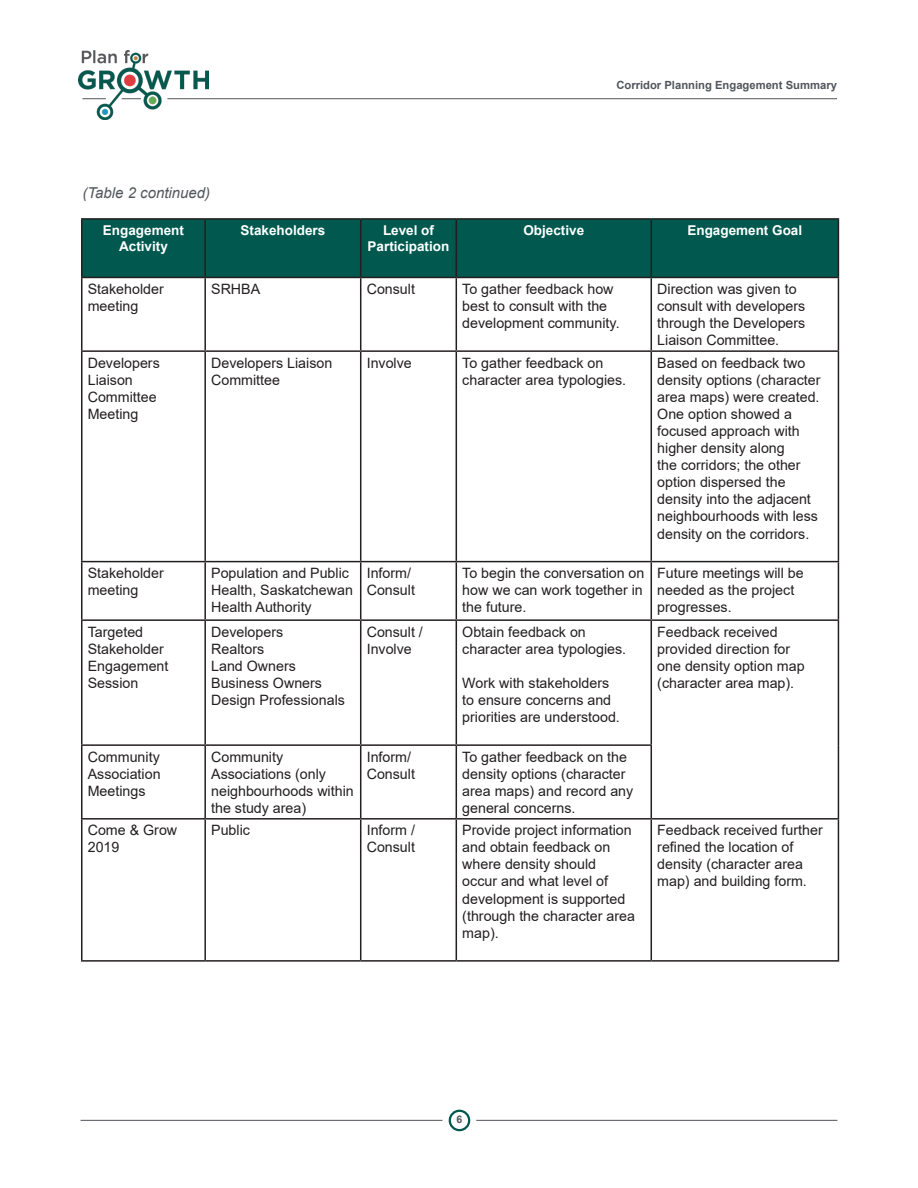
<style>
.page{position:relative;width:918px;height:1188px;background:#fff}
.page>*{position:absolute;margin:0;border:0;box-sizing:border-box;transform-origin:0 0}
.t1{font:italic 15px "Arial";color:#52555b}
.t2{font:14.25px/17.1px "Arial";color:#231f20}
.t3{font:700 13.5px/16.2px "Arial";color:#fff;text-align:center}
.t4{font:700 11.25px "Arial";color:#52555b}
.t5{font:700 10.5px "Arial";color:#52555b}
</style>
<div class="page">
<img style="left:79px;top:50px;width:130px;height:70px">
<hr style="left:167px;top:98px;width:670px;height:1px;background:#52555b">
<svg style="left:122px;top:98px;width:19px;height:1px"></svg>
<svg style="left:82px;top:98px;width:24px;height:1px"></svg>
<div style="left:449px;top:1110px;width:21px;height:21px;border:2px solid #00584e;border-radius:50%"></div>
<hr style="left:81px;top:1120px;width:361px;height:1px;background:#52555b">
<hr style="left:476px;top:1120px;width:361px;height:1px;background:#52555b">
<div style="left:82px;top:220px;width:756px;height:57px;background:#00584e"></div>
<hr style="left:81px;top:218px;width:124px;height:2px;background:#231f20">
<hr style="left:81px;top:220px;width:1px;height:57px;background:#231f20">
<hr style="left:205px;top:218px;width:156px;height:2px;background:#231f20">
<hr style="left:204px;top:220px;width:2px;height:57px;background:#231f20">
<hr style="left:361px;top:218px;width:95px;height:2px;background:#231f20">
<hr style="left:360px;top:220px;width:1px;height:57px;background:#231f20">
<hr style="left:456px;top:218px;width:195px;height:2px;background:#231f20">
<hr style="left:456px;top:220px;width:1px;height:57px;background:#231f20">
<hr style="left:651px;top:218px;width:188px;height:2px;background:#231f20">
<hr style="left:651px;top:220px;width:1px;height:57px;background:#231f20">
<hr style="left:838px;top:220px;width:1px;height:57px;background:#231f20">
<hr style="left:81px;top:277px;width:124px;height:1px;background:#231f20">
<hr style="left:81px;top:278px;width:1px;height:72px;background:#231f20">
<hr style="left:205px;top:277px;width:156px;height:1px;background:#231f20">
<hr style="left:204px;top:278px;width:2px;height:72px;background:#231f20">
<hr style="left:361px;top:277px;width:95px;height:1px;background:#231f20">
<hr style="left:360px;top:278px;width:1px;height:72px;background:#231f20">
<hr style="left:456px;top:277px;width:195px;height:1px;background:#231f20">
<hr style="left:456px;top:278px;width:1px;height:72px;background:#231f20">
<hr style="left:651px;top:277px;width:188px;height:1px;background:#231f20">
<hr style="left:651px;top:278px;width:1px;height:72px;background:#231f20">
<hr style="left:838px;top:278px;width:1px;height:72px;background:#231f20">
<hr style="left:81px;top:350px;width:124px;height:2px;background:#231f20">
<hr style="left:81px;top:352px;width:1px;height:209px;background:#231f20">
<hr style="left:205px;top:350px;width:156px;height:2px;background:#231f20">
<hr style="left:204px;top:352px;width:2px;height:209px;background:#231f20">
<hr style="left:361px;top:350px;width:95px;height:2px;background:#231f20">
<hr style="left:360px;top:352px;width:1px;height:209px;background:#231f20">
<hr style="left:456px;top:350px;width:195px;height:2px;background:#231f20">
<hr style="left:456px;top:352px;width:1px;height:209px;background:#231f20">
<hr style="left:651px;top:350px;width:188px;height:2px;background:#231f20">
<hr style="left:651px;top:352px;width:1px;height:209px;background:#231f20">
<hr style="left:838px;top:352px;width:1px;height:209px;background:#231f20">
<hr style="left:81px;top:561px;width:124px;height:1px;background:#231f20">
<hr style="left:81px;top:562px;width:1px;height:57px;background:#231f20">
<hr style="left:205px;top:561px;width:156px;height:1px;background:#231f20">
<hr style="left:204px;top:562px;width:2px;height:57px;background:#231f20">
<hr style="left:361px;top:561px;width:95px;height:1px;background:#231f20">
<hr style="left:360px;top:562px;width:1px;height:57px;background:#231f20">
<hr style="left:456px;top:561px;width:195px;height:1px;background:#231f20">
<hr style="left:456px;top:562px;width:1px;height:57px;background:#231f20">
<hr style="left:651px;top:561px;width:188px;height:1px;background:#231f20">
<hr style="left:651px;top:562px;width:1px;height:57px;background:#231f20">
<hr style="left:838px;top:562px;width:1px;height:57px;background:#231f20">
<hr style="left:81px;top:619px;width:124px;height:2px;background:#231f20">
<hr style="left:81px;top:621px;width:1px;height:123px;background:#231f20">
<hr style="left:205px;top:619px;width:156px;height:2px;background:#231f20">
<hr style="left:204px;top:621px;width:2px;height:123px;background:#231f20">
<hr style="left:361px;top:619px;width:95px;height:2px;background:#231f20">
<hr style="left:360px;top:621px;width:1px;height:123px;background:#231f20">
<hr style="left:456px;top:619px;width:195px;height:2px;background:#231f20">
<hr style="left:456px;top:621px;width:1px;height:123px;background:#231f20">
<hr style="left:651px;top:619px;width:188px;height:2px;background:#231f20">
<hr style="left:651px;top:621px;width:1px;height:123px;background:#231f20">
<hr style="left:838px;top:621px;width:1px;height:124px;background:#231f20">
<hr style="left:81px;top:744px;width:124px;height:2px;background:#231f20">
<hr style="left:81px;top:746px;width:1px;height:72px;background:#231f20">
<hr style="left:205px;top:744px;width:156px;height:2px;background:#231f20">
<hr style="left:204px;top:746px;width:2px;height:72px;background:#231f20">
<hr style="left:361px;top:744px;width:95px;height:2px;background:#231f20">
<hr style="left:360px;top:746px;width:1px;height:72px;background:#231f20">
<hr style="left:456px;top:744px;width:196px;height:2px;background:#231f20">
<hr style="left:456px;top:746px;width:1px;height:72px;background:#231f20">
<hr style="left:651px;top:746px;width:1px;height:72px;background:#231f20">
<hr style="left:838px;top:745px;width:1px;height:73px;background:#231f20">
<hr style="left:81px;top:818px;width:124px;height:2px;background:#231f20">
<hr style="left:81px;top:820px;width:1px;height:140px;background:#231f20">
<hr style="left:205px;top:818px;width:156px;height:2px;background:#231f20">
<hr style="left:204px;top:820px;width:2px;height:140px;background:#231f20">
<hr style="left:361px;top:818px;width:95px;height:2px;background:#231f20">
<hr style="left:360px;top:820px;width:1px;height:140px;background:#231f20">
<hr style="left:456px;top:818px;width:195px;height:2px;background:#231f20">
<hr style="left:456px;top:820px;width:1px;height:140px;background:#231f20">
<hr style="left:651px;top:818px;width:188px;height:2px;background:#231f20">
<hr style="left:651px;top:820px;width:1px;height:140px;background:#231f20">
<hr style="left:838px;top:820px;width:1px;height:140px;background:#231f20">
<hr style="left:81px;top:960px;width:124px;height:2px;background:#231f20">
<hr style="left:205px;top:960px;width:156px;height:2px;background:#231f20">
<hr style="left:361px;top:960px;width:95px;height:2px;background:#231f20">
<hr style="left:456px;top:960px;width:195px;height:2px;background:#231f20">
<hr style="left:651px;top:960px;width:188px;height:2px;background:#231f20">
<p class="t1" style="left:82px;top:183px;width:129px">(Table 2 continued)</p>
<p class="t4" style="left:616px;top:77px;width:222px">Corridor Planning Engagement Summary</p>
<p class="t3" style="left:103px;top:222px;width:83px">Engagement<br>Activity</p>
<p class="t3" style="left:241px;top:222px;width:86px">Stakeholders</p>
<p class="t3" style="left:368px;top:222px;width:83px">Level of<br>Participation</p>
<p class="t3" style="left:523px;top:222px;width:62px">Objective</p>
<p class="t3" style="left:687px;top:222px;width:116px">Engagement Goal</p>
<p class="t2" style="left:88px;top:280px;width:78px">Stakeholder meeting</p>
<p class="t2" style="left:211px;top:280px;width:51px">SRHBA</p>
<p class="t2" style="left:367px;top:280px;width:50px">Consult</p>
<p class="t2" style="left:462px;top:280px;width:159px">To gather feedback how best to consult with the development community.</p>
<p class="t2" style="left:657px;top:280px;width:150px">Direction was given to consult with developers through the Developers<br>Liaison Committee.</p>
<p class="t2" style="left:88px;top:354px;width:74px">Developers<br>Liaison<br>Committee<br>Meeting</p>
<p class="t2" style="left:211px;top:354px;width:123px">Developers Liaison<br>Committee</p>
<p class="t2" style="left:367px;top:354px;width:47px">Involve</p>
<p class="t2" style="left:462px;top:354px;width:165px">To gather feedback on character area typologies.</p>
<p class="t2" style="left:657px;top:354px;width:165px">Based on feedback two density options (character area maps) were created.</p>
<p class="t2" style="left:657px;top:405px;width:162px">One option showed a focused approach with higher density along<br>the corridors; the other option dispersed the density into the adjacent neighbourhoods with less density on the corridors.</p>
<p class="t2" style="left:88px;top:564px;width:78px">Stakeholder meeting</p>
<p class="t2" style="left:211px;top:564px;width:143px">Population and Public<br>Health, Saskatchewan<br>Health Authority</p>
<p class="t2" style="left:367px;top:564px;width:50px">Inform/<br>Consult</p>
<p class="t2" style="left:462px;top:564px;width:184px;text-align:justify">To begin the conversation on how we can work together in the future.</p>
<p class="t2" style="left:657px;top:564px;width:148px">Future meetings will be needed as the project progresses.</p>
<p class="t2" style="left:88px;top:623px;width:82px">Targeted<br>Stakeholder<br>Engagement<br>Session</p>
<p class="t2" style="left:211px;top:623px;width:74px">Developers</p>
<p class="t2" style="left:367px;top:623px;width:58px">Consult /<br>Involve</p>
<p class="t2" style="left:462px;top:623px;width:165px">Obtain feedback on character area typologies.</p>
<p class="t2" style="left:462px;top:674px;width:159px">Work with stakeholders to ensure concerns and priorities are understood.</p>
<p class="t2" style="left:657px;top:623px;width:149px">Feedback received provided direction for one density option map (character area map).</p>
<p class="t2" style="left:211px;top:640px;width:55px">Realtors</p>
<p class="t2" style="left:211px;top:657px;width:86px">Land Owners</p>
<p class="t2" style="left:211px;top:674px;width:112px">Business Owners</p>
<p class="t2" style="left:211px;top:691px;width:135px">Design Professionals</p>
<p class="t2" style="left:88px;top:748px;width:74px;text-align:justify">Community Association Meetings</p>
<p class="t2" style="left:211px;top:748px;width:144px">Community<br>Associations (only neighbourhoods within the study area)</p>
<p class="t2" style="left:367px;top:748px;width:50px">Inform/<br>Consult</p>
<p class="t2" style="left:462px;top:748px;width:173px">To gather feedback on the density options (character area maps) and record any general concerns.</p>
<p class="t2" style="left:88px;top:822px;width:91px">Come &amp; Grow<br>2019</p>
<p class="t2" style="left:211px;top:822px;width:40px">Public</p>
<p class="t2" style="left:367px;top:822px;width:50px">Inform /<br>Consult</p>
<p class="t2" style="left:462px;top:822px;width:174px">Provide project information and obtain feedback on where density should<br>occur and what level of development is supported (through the character area map).</p>
<p class="t2" style="left:657px;top:822px;width:167px">Feedback received further refined the location of density (character area map) and building form.</p>
<p class="t5" style="left:457px;top:1112px;width:7px">6</p>
</div>
